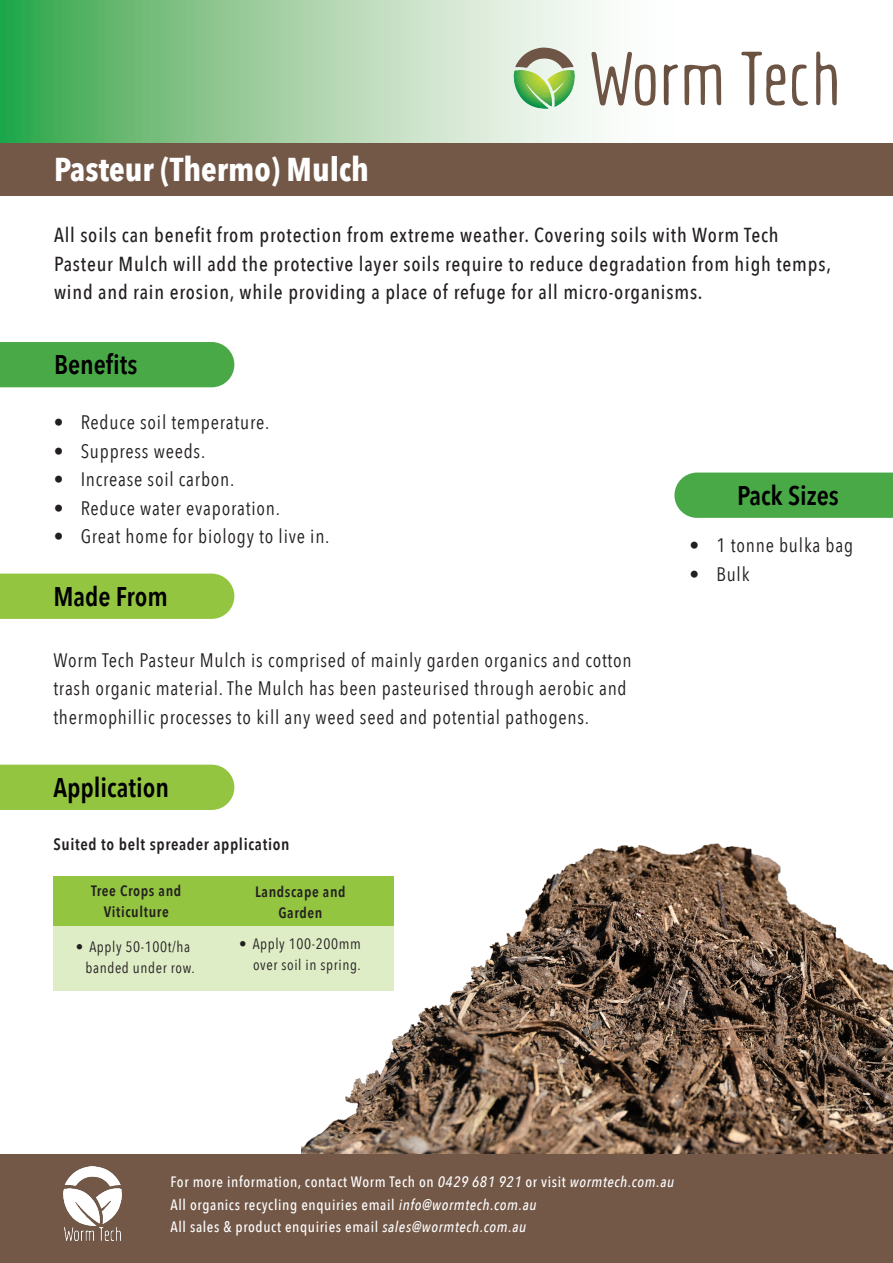
<style>
.page{position:relative;width:893px;height:1263px;background:#fff}
.page>*{position:absolute;margin:0;border:0;box-sizing:border-box;transform-origin:0 0}
.t1{font:700 33px "Avenir Next Condensed";color:#fff}
.t2{font:600 27px "Avenir Next Condensed";color:#000}
.t3{font:500 20.25px/28.5px "Avenir Next Condensed";letter-spacing:.04em;color:#231f20}
.t4{font:19.5px/28.5px "Avenir Next Condensed";letter-spacing:.04em;color:#231f20}
.t5{font:600 16.5px "Avenir Next Condensed";letter-spacing:.04em;color:#231f20}
.t6{font:500 15px "Avenir Next Condensed";letter-spacing:.04em;color:#fff}
.t7{font:15px/21px "Avenir Next Condensed";letter-spacing:.04em;color:#231f20;text-align:right}
.t8{font:600 15px "Avenir Next Condensed";letter-spacing:.04em;color:#231f20}
.s1{font-style:italic}
</style>
<div class="page">
<img style="left:301px;top:843px;width:592px;height:311px">
<svg style="left:0;top:0;width:836px;height:143px"></svg>
<svg style="left:684px;top:63px;width:37px;height:42px"></svg>
<svg style="left:815px;top:51px;width:22px;height:54px"></svg>
<svg style="left:792px;top:64px;width:16px;height:42px"></svg>
<svg style="left:663px;top:63px;width:15px;height:42px"></svg>
<svg style="left:591px;top:51px;width:65px;height:55px"></svg>
<svg style="left:741px;top:52px;width:45px;height:54px"></svg>
<div style="left:674px;top:473px;width:219px;height:45px;background:#49a947"></div>
<div style="left:0;top:574px;width:234px;height:45px;background:#93c540"></div>
<div style="left:0;top:342px;width:234px;height:45px;background:#49a947"></div>
<div style="left:0;top:143px;width:893px;height:52px;background:#735848"></div>
<div style="left:0;top:1154px;width:893px;height:109px;background:#735848"></div>
<svg style="left:514px;top:48px;width:61px;height:61px"></svg>
<img style="left:63px;top:1166px;width:59px;height:59px">
<img style="left:65px;top:1228px;width:55px;height:12px">
<div style="left:0;top:765px;width:234px;height:45px;background:#93c540"></div>
<div style="left:53px;top:926px;width:341px;height:64px;background:#deedc6"></div>
<div style="left:53px;top:877px;width:341px;height:49px;background:#93c540"></div>
<p class="t1" style="left:54px;top:149px;width:316px">Pasteur (Thermo) Mulch</p>
<p class="t3" style="left:54px;top:221px;width:726px">All soils can benefit from protection from extreme weather. Covering soils with Worm Tech</p>
<p class="t3" style="left:54px;top:249px;width:778px">Pasteur Mulch will add the protective layer soils require to reduce degradation from high temps, wind and rain erosion, while providing a place of refuge for all micro-organisms.</p>
<p class="t2" style="left:54px;top:341px;width:85px">Benefits</p>
<p class="t4" style="left:54px;top:407px;width:217px">• Reduce soil temperature.</p>
<p class="t4" style="left:54px;top:436px;width:153px">• Suppress weeds.</p>
<p class="t4" style="left:54px;top:464px;width:182px">• Increase soil carbon.</p>
<p class="t4" style="left:54px;top:493px;width:228px">• Reduce water evaporation.</p>
<p class="t4" style="left:54px;top:521px;width:277px">• Great home for biology to live in.</p>
<p class="t2" style="left:53px;top:573px;width:116px">Made From</p>
<p class="t4" style="left:53px;top:645px;width:580px">Worm Tech Pasteur Mulch is comprised of mainly garden organics and cotton trash organic material. The Mulch has been pasteurised through aerobic and thermophillic processes to kill any weed seed and potential pathogens.</p>
<p class="t2" style="left:53px;top:764px;width:117px">Application</p>
<p class="t5" style="left:53px;top:829px;width:238px">Suited to belt spreader application</p>
<p class="t8" style="left:91px;top:878px;width:92px">Tree Crops and</p>
<p class="t8" style="left:104px;top:899px;width:66px">Viticulture</p>
<p class="t8" style="left:255px;top:879px;width:92px">Landscape and</p>
<p class="t8" style="left:278px;top:900px;width:46px">Garden</p>
<p class="t7" style="left:76px;top:935px;width:120px">• Apply 50-100t/ha banded under row.</p>
<p class="t7" style="left:239px;top:932px;width:123px">• Apply 100-200mm over soil in spring.</p>
<p class="t2" style="left:737px;top:472px;width:103px">Pack Sizes</p>
<p class="t4" style="left:689px;top:530px;width:165px">• 1 tonne bulka bag</p>
<p class="t4" style="left:689px;top:559px;width:62px">• Bulk</p>
<p class="t6" style="left:171px;top:1173px;width:505px">For more information, contact Worm Tech on <span class="s1">0429 681 921</span> or visit <span class="s1">wormtech.com.au</span></p>
<p class="t6" style="left:171px;top:1195px;width:367px">All organics recycling enquiries email <span class="s1">info@wormtech.com.au</span></p>
<p class="t6" style="left:171px;top:1218px;width:357px">All sales &amp; product enquiries email <span class="s1">sales@wormtech.com.au</span></p>
</div>
